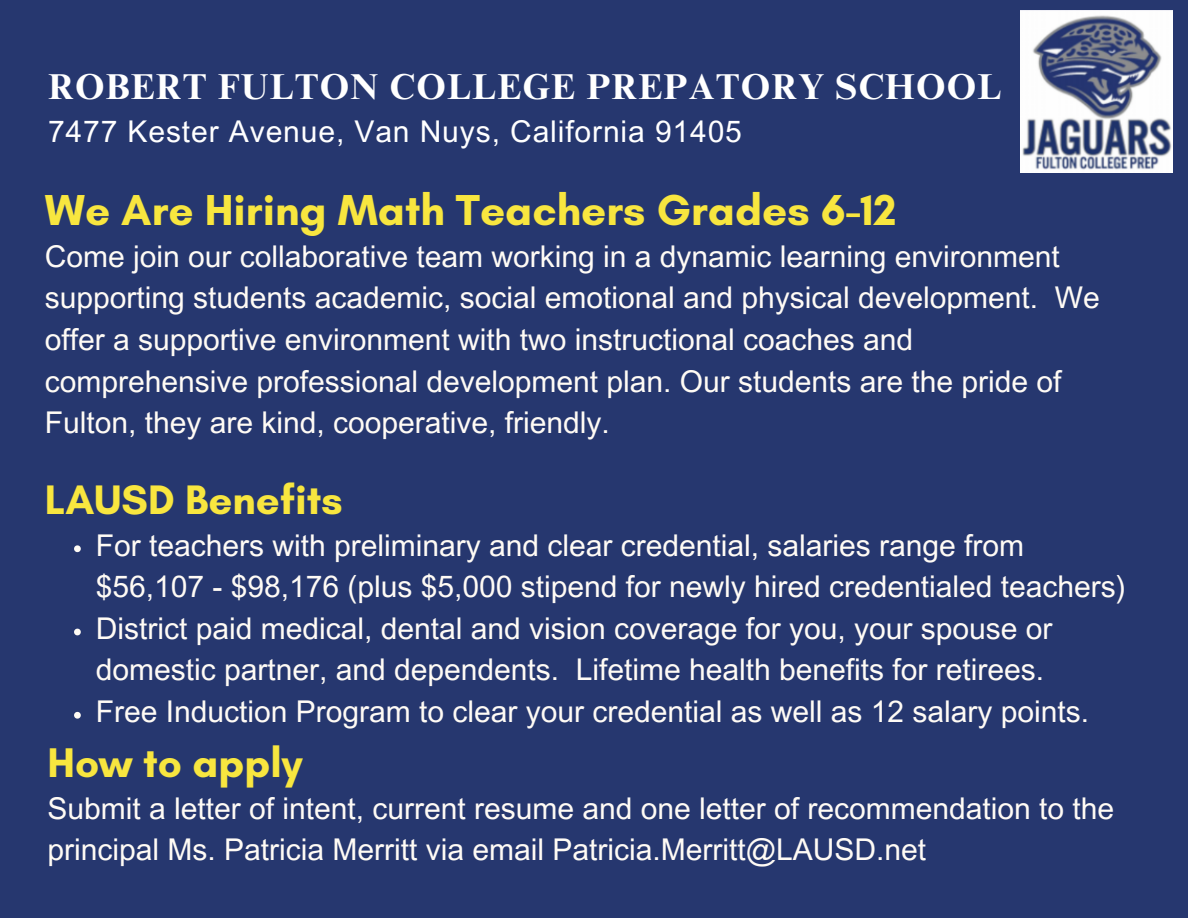
<style>
.page{position:relative;width:1188px;height:918px;background:#26376f}
.page>*{position:absolute;margin:0;border:0;box-sizing:border-box;transform-origin:0 0}
.t1{font:700 44.1px "Glacial Indifference";color:#f8e63f}
.t2{font:700 42.15px "Glacial Indifference";color:#f8e63f}
.t3{font:700 42px "Glacial Indifference";color:#f8e63f}
.t4{font:700 36px "Times NRMT Pro";letter-spacing:.03em;color:#fff}
.t5{font:30px/41.7px "Arial MT Pro";color:#fffbf5}
.t6{font:30px "Arial MT Pro";letter-spacing:.03em;color:#fff}
</style>
<div class="page">
<img style="left:1020px;top:11px;width:152px;height:162px">
<svg style="left:74px;top:545px;width:7px;height:7px"></svg>
<svg style="left:74px;top:629px;width:7px;height:6px"></svg>
<svg style="left:74px;top:712px;width:7px;height:7px"></svg>
<p class="t4" style="left:48px;top:73px;width:955px">ROBERT FULTON COLLEGE PREPATORY SCHOOL</p>
<p class="t6" style="left:48px;top:121px;width:695px">7477 Kester Avenue, Van Nuys, California 91405</p>
<h1 class="t1" style="left:45px;top:183px;width:853px">We Are Hiring Math Teachers Grades 6-12</h1>
<p class="t5" style="left:45px;top:239px;width:1057px">Come join our collaborative team working in a dynamic learning environment supporting students academic, social emotional and physical development. We offer a supportive environment with two instructional coaches and comprehensive professional development plan. Our students are the pride of Fulton, they are kind, cooperative, friendly.</p>
<h3 class="t3" style="left:45px;top:474px;width:299px">LAUSD Benefits</h3>
<p class="t5" style="left:96px;top:528px;width:1032px">For teachers with preliminary and clear credential, salaries range from $56,107 - $98,176 (plus $5,000 stipend for newly hired credentialed teachers)<br>District paid medical, dental and vision coverage for you, your spouse or domestic partner, and dependents. Lifetime health benefits for retirees.<br>Free Induction Program to clear your credential as well as 12 salary points.</p>
<h2 class="t2" style="left:48px;top:737px;width:257px">How to apply</h2>
<p class="t5" style="left:48px;top:791px;width:1068px">Submit a letter of intent, current resume and one letter of recommendation to the principal Ms. Patricia Merritt via email Patricia.Merritt@LAUSD.net</p>
</div>
